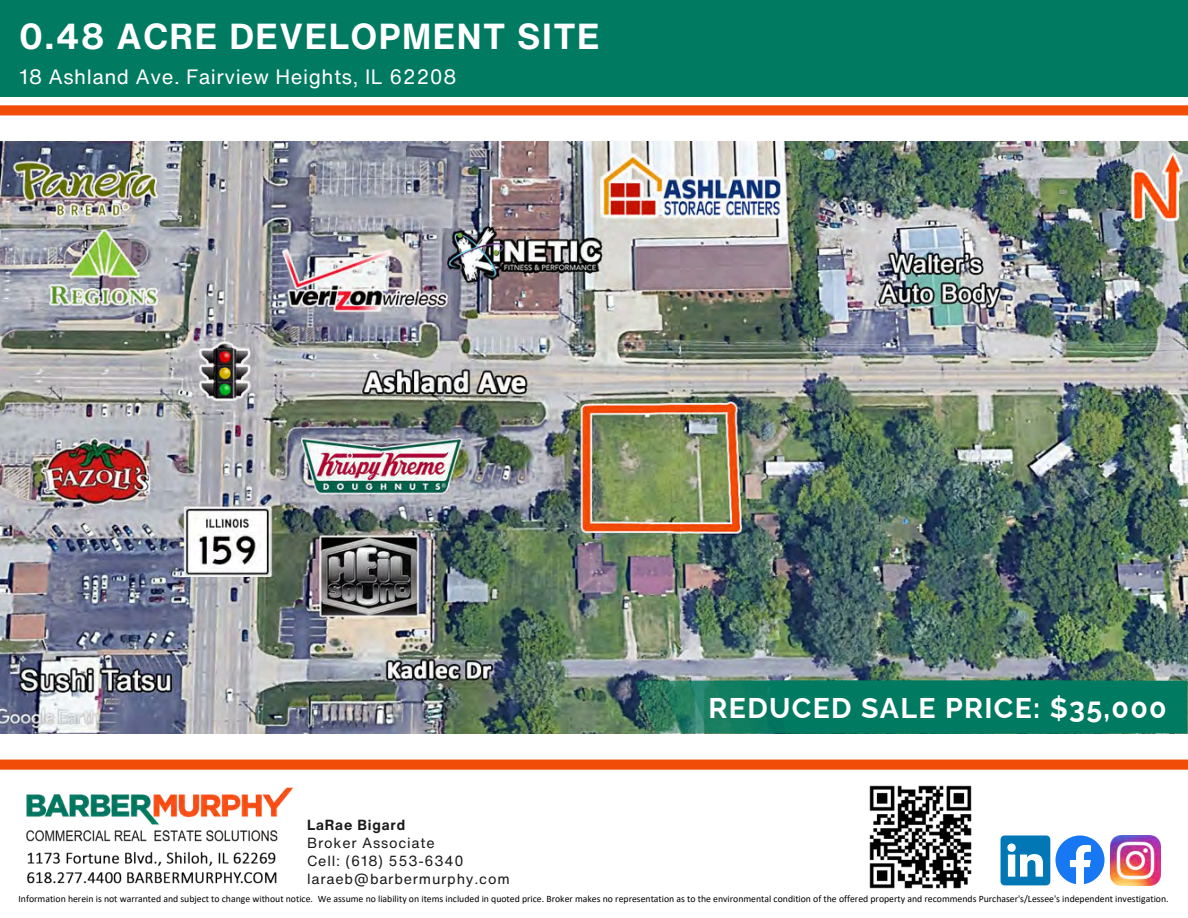
<style>
.page{position:relative;width:1188px;height:918px;background:#fff}
.page>*{position:absolute;margin:0;border:0;box-sizing:border-box;transform-origin:0 0}
.t1{font:700 35.25px "Helvetica Now Text";letter-spacing:.045em;color:#fff}
.t2{font:700 28.5px "Raleway";letter-spacing:.045em;color:#fff}
.t3{font:20.25px "Helvetica Now Text";letter-spacing:.025em;color:#fff}
.t4{font:14.25px/18px "Helvetica Now Text";letter-spacing:.055em;color:#1a1a1a}
.t5{font:9.75px "Calibri";color:#000}
.s1{font-weight:700}
</style>
<div class="page">
<img style="left:0;top:142px;width:1188px;height:591px">
<svg style="left:635px;top:681px;width:552px;height:52px;background:#077960"></svg>
<svg style="left:1056px;top:835px;width:49px;height:49px"></svg>
<svg style="left:1001px;top:835px;width:49px;height:50px"></svg>
<img style="left:1110px;top:835px;width:50px;height:50px">
<div style="left:0;top:0;width:1188px;height:97px;background:#007a60"></div>
<div style="left:0;top:105px;width:1188px;height:10px;background:#f14d09"></div>
<div style="left:0;top:760px;width:1188px;height:10px;background:#f14d09"></div>
<img style="left:26px;top:787px;width:268px;height:97px">
<img style="left:869px;top:785px;width:103px;height:104px">
<p class="t1" style="left:19px;top:10px;width:581px">0.48 ACRE DEVELOPMENT SITE</p>
<h2 class="t3" style="left:19px;top:61px;width:438px">18 Ashland Ave. Fairview Heights, IL 62208</h2>
<p class="t4" style="left:307px;top:815px;width:204px"><span class="s1">LaRae Bigard<br></span>Broker Associate<br>Cell: (618) 553-6340 laraeb@barbermurphy.com</p>
<h4 class="t2" style="left:709px;top:691px;width:460px">REDUCED SALE PRICE: $35,000</h4>
<p class="t5" style="left:19px;top:895px;width:1152px">Information herein is not warranted and subject to change without notice. We assume no liability on items included in quoted price. Broker makes no representation as to the environmental condition of the offered property and recommends Purchaser's/Lessee's independent investigation.</p>
</div>
